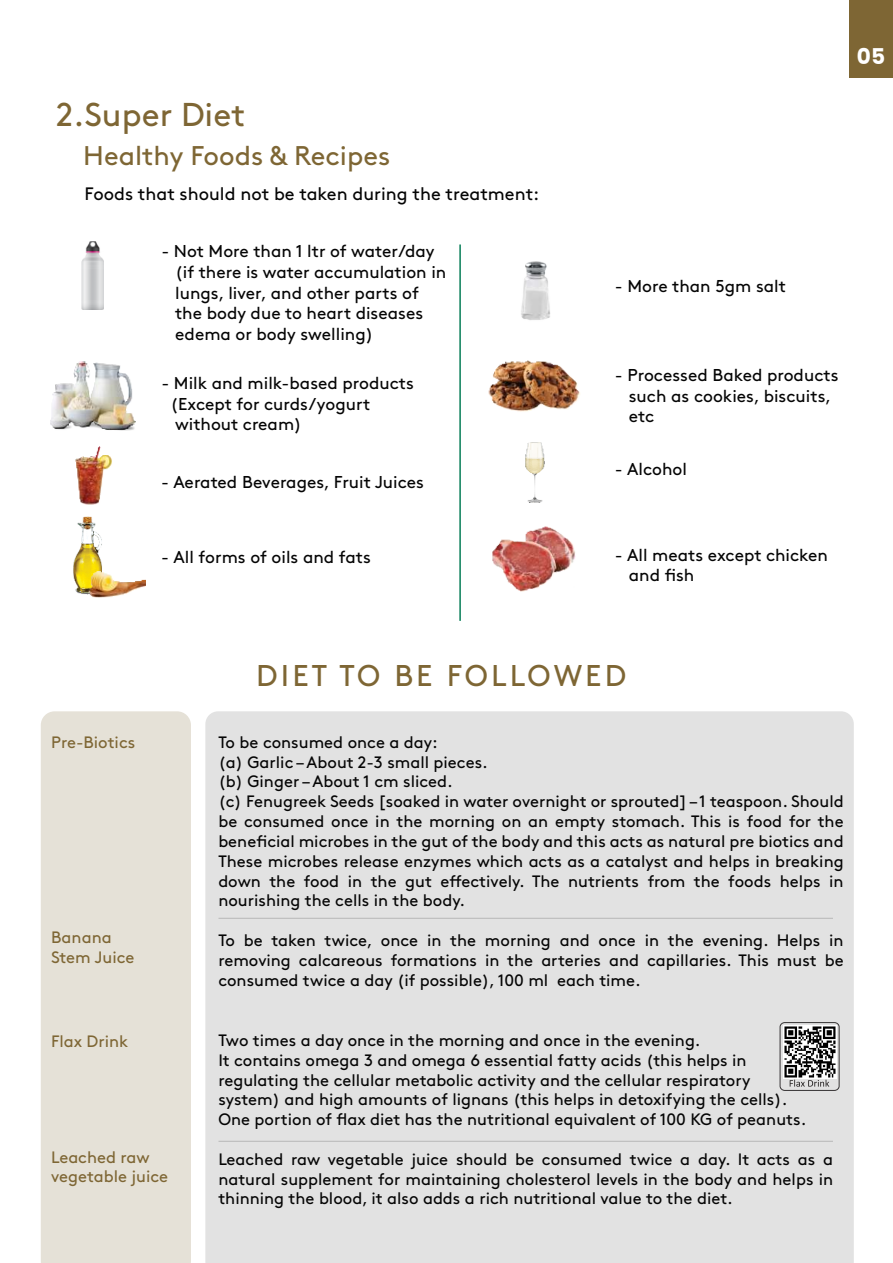
<style>
.page{position:relative;width:893px;height:1263px;background:#fff}
.page>*{position:absolute;margin:0;border:0;box-sizing:border-box;transform-origin:0 0}
.t1{font:33px "Brown";color:#7e6634}
.t2{font:30px "Brown";letter-spacing:.105em;color:#7e6634}
.t3{font:27px "Brown";color:#7e6634}
.t4{font:700 21.75px "Poppins";color:#fff}
.t5{font:18px "Brown";color:#050505}
.t6{font:17.1px/20.5px "Brown";color:#050505}
.t7{font:16.5px/19.8px "Brown";color:#050505}
.t8{font:16.5px/19.8px "Brown";color:#7e6634}
</style>
<div class="page">
<div style="left:849px;top:0;width:44px;height:77px;background:#7e6634"></div>
<img style="left:73px;top:517px;width:29px;height:77px">
<img style="left:80px;top:559px;width:66px;height:39px">
<img style="left:82px;top:242px;width:22px;height:68px">
<img style="left:525px;top:442px;width:19px;height:60px">
<img style="left:75px;top:446px;width:37px;height:59px">
<img style="left:488px;top:360px;width:92px;height:52px">
<img style="left:50px;top:361px;width:85px;height:69px">
<img style="left:521px;top:261px;width:29px;height:59px">
<img style="left:492px;top:526px;width:84px;height:66px">
<hr style="left:459px;top:244px;width:2px;height:377px;background:#097e58">
<div style="left:205px;top:711px;width:649px;height:552px;background:#e2e2e2"></div>
<div style="left:41px;top:711px;width:150px;height:552px;background:#e5e1d7"></div>
<hr style="left:218px;top:918px;width:615px;height:1px;background:#b7b7b7">
<hr style="left:218px;top:1141px;width:615px;height:1px;background:#b7b7b7">
<svg style="left:790px;top:1080px;width:39px;height:7px"></svg>
<img style="left:783px;top:1025px;width:53px;height:53px">
<div style="left:780px;top:1022px;width:59px;height:69px;border:1px solid #373435;border-radius:5px"></div>
<h1 class="t1" style="left:56px;top:102px;width:191px">2.Super Diet</h1>
<h3 class="t3" style="left:83px;top:146px;width:309px">Healthy Foods &amp; Recipes</h3>
<p class="t5" style="left:85px;top:187px;width:456px">Foods that should not be taken during the treatment:</p>
<p class="t6" style="left:175px;top:243px;width:273px;text-indent:-14px">- Not More than 1 ltr of water/day (if there is water accumulation in lungs, liver, and other parts of the body due to heart diseases edema or body swelling)</p>
<p class="t6" style="left:615px;top:278px;width:173px">- More than 5gm salt</p>
<p class="t6" style="left:171px;top:375px;width:245px;text-indent:-9px">- Milk and milk-based products (Except for curds/yogurt without cream)</p>
<p class="t6" style="left:629px;top:367px;width:211px;text-indent:-14px">- Processed Baked products such as cookies, biscuits, etc</p>
<p class="t6" style="left:615px;top:460px;width:73px">- Alcohol</p>
<p class="t6" style="left:161px;top:473px;width:264px">- Aerated Beverages, Fruit Juices</p>
<h3 class="t4" style="left:857px;top:46px;width:30px">05</h3>
<p class="t6" style="left:161px;top:549px;width:211px">- All forms of oils and fats</p>
<p class="t6" style="left:629px;top:546px;width:201px;text-indent:-14px">- All meats except chicken and fish</p>
<p class="t8" style="left:51px;top:735px;width:86px">Pre-Biotics</p>
<p class="t8" style="left:51px;top:930px;width:85px">Banana<br>Stem Juice</p>
<p class="t8" style="left:51px;top:1033px;width:79px">Flax Drink</p>
<p class="t8" style="left:51px;top:1149px;width:119px">Leached raw vegetable juice</p>
<h2 class="t2" style="left:256px;top:664px;width:371px">DIET TO BE FOLLOWED</h2>
<p class="t7" style="left:218px;top:734px;width:627px">To be consumed once a day:<br>(a) Garlic – About 2-3 small pieces.<br>(b) Ginger – About 1 cm sliced.<br>(c) Fenugreek Seeds [soaked in water overnight or sprouted] – 1 teaspoon. Should be consumed once in the morning on an empty stomach. This is food for the beneficial microbes in the gut of the body and this acts as natural pre biotics and These microbes release enzymes which acts as a catalyst and helps in breaking down the food in the gut effectively. The nutrients from the foods helps in nourishing the cells in the body.</p>
<p class="t7" style="left:218px;top:932px;width:627px;text-align:justify">To be taken twice, once in the morning and once in the evening. Helps in removing calcareous formations in the arteries and capillaries. This must be consumed twice a day (if possible), 100 ml each time.</p>
<p class="t7" style="left:218px;top:1032px;width:589px">Two times a day once in the morning and once in the evening.<br>It contains omega 3 and omega 6 essential fatty acids (this helps in regulating the cellular metabolic activity and the cellular respiratory system) and high amounts of lignans (this helps in detoxifying the cells).<br>One portion of flax diet has the nutritional equivalent of 100 KG of peanuts.</p>
<p class="t7" style="left:218px;top:1151px;width:616px;text-align:justify">Leached raw vegetable juice should be consumed twice a day. It acts as a natural supplement for maintaining cholesterol levels in the body and helps in thinning the blood, it also adds a rich nutritional value to the diet.</p>
</div>
